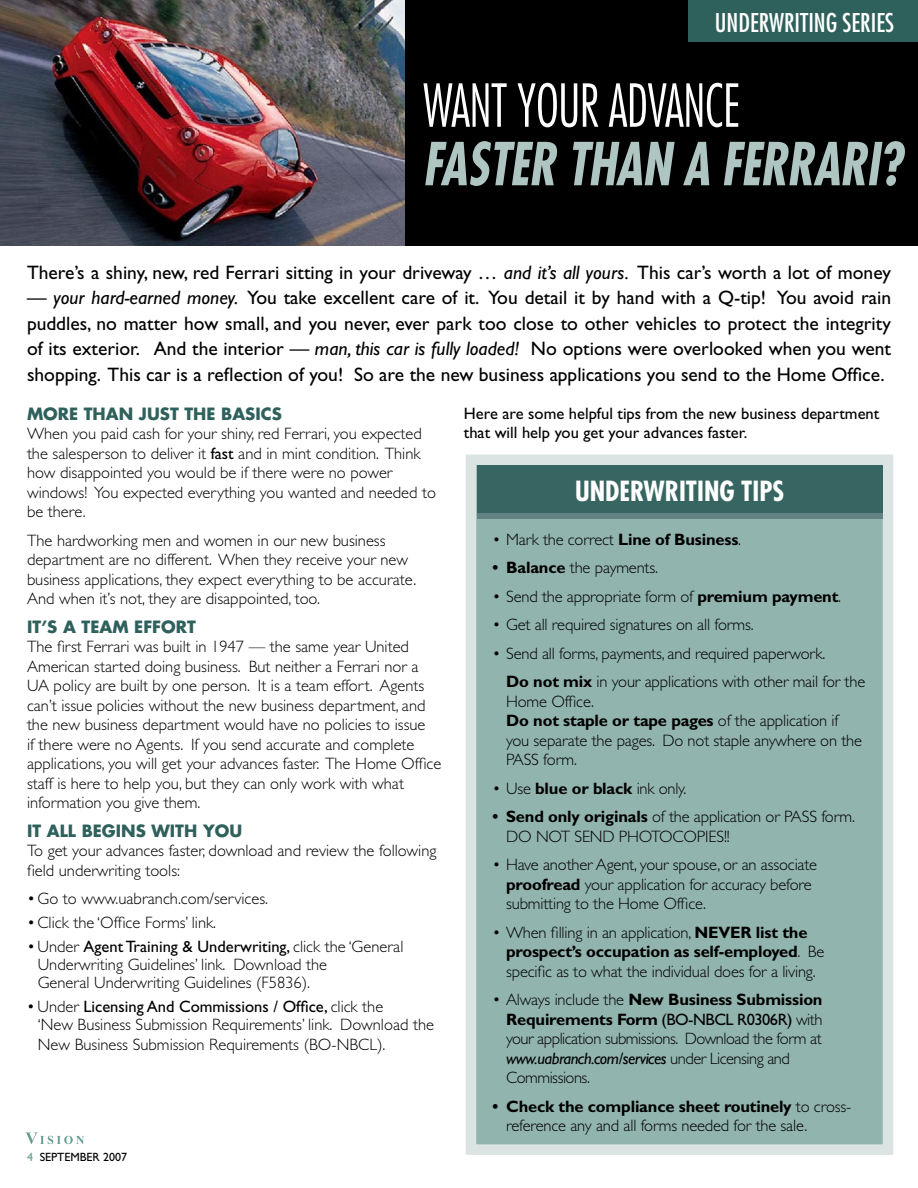
<style>
.page{position:relative;width:918px;height:1188px;background:#fff}
.page>*{position:absolute;margin:0;border:0;box-sizing:border-box;transform-origin:0 0}
.t1{font:italic 700 condensed 57.6px "Futura";letter-spacing:-.01em;color:#aec5c2;scale:.88 1}
.t2{font:300 condensed 57.6px "Futura";letter-spacing:-.01em;color:#fff;scale:.88 1}
.t3{font:700 condensed 27px "Futura";color:#fff}
.t4{font:condensed 25.2px "Futura";color:#fff}
.t5{font:19.5px/25.5px "Gill Sans";color:#000;text-align:justify}
.t6{font:300 16.5px/19.5px "Gill Sans";color:#000}
.t7{font:300 16.5px/19.5px "Gill Sans";letter-spacing:-.03em;color:#000}
.t8{font:16.5px/19.5px "Gill Sans";color:#000}
.t9{font:700 16.5px "Futura";color:#2f615c}
.t10{font:700 16.5px "Gill Sans";color:#000}
.t11{font:12px "Gill Sans";color:#000}
.s1{font-style:italic}
.s2{font-weight:400}
.s3{color:#669d93}
.s4{font-weight:700}
.s5{font-weight:400;font-style:italic}
</style>
<div class="page">
<div style="left:392px;top:0;width:526px;height:246px;background:#000"></div>
<div style="left:471px;top:460px;width:417px;height:690px;background:#92b4ae"></div>
<div style="left:466px;top:454px;width:427px;height:701px;border:10px solid #dbe4e2"></div>
<div style="left:477px;top:465px;width:406px;height:50px;background:#376662"></div>
<div style="left:477px;top:513px;width:406px;height:6px;background:#628381"></div>
<svg style="left:26px;top:1132px;width:58px;height:12px"></svg>
<img style="left:0;top:0;width:405px;height:246px">
<div style="left:688px;top:0;width:230px;height:42px;background:#2f615c"></div>
<h3 class="t4" style="left:715px;top:6px;width:181px">UNDERWRITING SERIES</h3>
<h1 class="t2" style="left:423px;top:69px;width:363px">WANT YOUR ADVANCE</h1>
<h1 class="t1" style="left:423px;top:127px;width:546px">FASTER THAN A FERRARI?</h1>
<p class="t5" style="left:27px;top:259px;width:865px">There’s a shiny, new, red Ferrari sitting in your driveway … <span class="s1">and it’s all yours.</span> This car’s worth a lot of money</p>
<p class="t5" style="left:27px;top:285px;width:866px">— <span class="s1">your hard-earned money.</span> You take excellent care of it. You detail it by hand with a Q-tip! You avoid rain puddles, no matter how small, and you never, ever park too close to other vehicles to protect the integrity of its exterior. And the interior — <span class="s1">man, this car is fully loaded!</span> No options were overlooked when you went shopping. This car is a reflection of you! So are the new business applications you send to the Home Office.</p>
<p class="t9" style="left:27px;top:402px;width:256px">MORE THAN JUST THE BASICS</p>
<p class="t6" style="left:27px;top:424px;width:411px">When you paid cash for your shiny, red Ferrari, you expected the salesperson to deliver it <span class="s2">fast</span> and in mint condition. Think how disappointed you would be if there were no power windows! You expected everything you wanted and needed to be there.</p>
<p class="t6" style="left:27px;top:531px;width:391px">The hardworking men and women in our new business department are no different. When they receive your new business applications, they expect everything to be accurate.<br>And when it’s not, they are disappointed, too.</p>
<p class="t9" style="left:27px;top:615px;width:170px">IT’S A TEAM EFFORT</p>
<p class="t6" style="left:27px;top:637px;width:416px">The first Ferrari was built in 1947 — the same year United American started doing business. But neither a Ferrari nor a UA policy are built by one person. It is a team effort. Agents can’t issue policies without the new business department, and the new business department would have no policies to issue<br>if there were no Agents. If you send accurate and complete applications, you will get your advances faster. The Home Office staff is here to help you, but they can only work with what information you give them.</p>
<p class="t9" style="left:27px;top:819px;width:217px">IT ALL BEGINS WITH YOU</p>
<p class="t6" style="left:27px;top:841px;width:411px">To get your advances faster, download and review the following field underwriting tools:</p>
<p class="t6" style="left:27px;top:889px;width:243px">•Go to www.uabranch.com/services.</p>
<p class="t6" style="left:27px;top:913px;width:191px">•Click the ‘Office Forms’ link.</p>
<p class="t6" style="left:38px;top:938px;width:367px;line-height:18px;text-indent:-11px">•Under <span class="s2">Agent Training &amp; Underwriting,</span> click the ‘General<br>Underwriting Guidelines’ link. Download the<br>General Underwriting Guidelines (F5836).</p>
<p class="t6" style="left:38px;top:998px;width:398px;line-height:18px;text-indent:-11px">•Under <span class="s2">Licensing And Commissions / Office,</span> click the<br>‘New Business Submission Requirements’ link. Download the</p>
<p class="t6" style="left:38px;top:1035px;width:349px">New Business Submission Requirements (BO-NBCL).</p>
<p class="t11" style="left:27px;top:1150px;width:102px"><span class="s3">4</span> SEPTEMBER 2007</p>
<p class="t8" style="left:464px;top:404px;width:417px">Here are some helpful tips from the new business department that will help you get your advances faster.</p>
<h2 class="t3" style="left:575px;top:474px;width:211px">UNDERWRITING TIPS</h2>
<p class="t6" style="left:506px;top:525px;width:237px;line-height:28.5px;text-indent:-14px">• Mark the correct <span class="s4">Line of Business</span>.<br><span class="s4">Balance</span> the payments.</p>
<p class="t6" style="left:493px;top:587px;width:350px">• Send the appropriate form of <span class="s4">premium payment</span>.</p>
<p class="t6" style="left:493px;top:615px;width:263px">• Get all required signatures on all forms.</p>
<p class="t6" style="left:506px;top:639px;width:361px;line-height:28.5px;text-indent:-14px">• Send all forms, payments, and required paperwork.<br><span class="s4">Do not mix</span> in your applications with other mail for the</p>
<p class="t6" style="left:506px;top:692px;width:357px">Home Office.<br><span class="s4">Do not staple or tape pages</span> of the application if you separate the pages. Do not staple anywhere on the<br>PASS form.</p>
<p class="t6" style="left:506px;top:774px;width:350px;line-height:28.5px;text-indent:-14px">• Use <span class="s4">blue or black</span> ink only.<br><span class="s4">Send only originals</span> of the application or PASS form.</p>
<p class="t6" style="left:506px;top:827px;width:225px">DO NOT SEND PHOTOCOPIES!!</p>
<p class="t6" style="left:506px;top:855px;width:313px;text-indent:-14px">• Have another Agent, your spouse, or an associate <span class="s4">proofread</span> your application for accuracy before submitting to the Home Office.</p>
<p class="t6" style="left:506px;top:923px;width:320px;text-indent:-14px">• When filling in an application, <span class="s4">NEVER list the prospect’s occupation as self-employed</span>. Be specific as to what the individual does for a living.</p>
<p class="t7" style="left:506px;top:990px;width:318px;text-indent:-14px">• Always include the <span class="s4">New Business Submission Requirements Form</span> <span class="s2">(BO-NBCL R0306R)</span> with your application submissions. Download the form at <span class="s5">www.uabranch.com/services</span> under Licensing and Commissions.</p>
<p class="t6" style="left:506px;top:1097px;width:347px"><span class="s4">Check the compliance sheet routinely</span> to cross&shy;reference any and all forms needed for the sale.</p>
<p class="t10" style="left:493px;top:558px;width:7px">•</p>
<p class="t10" style="left:493px;top:807px;width:7px">•</p>
<p class="t10" style="left:493px;top:1097px;width:7px">•</p>
</div>
